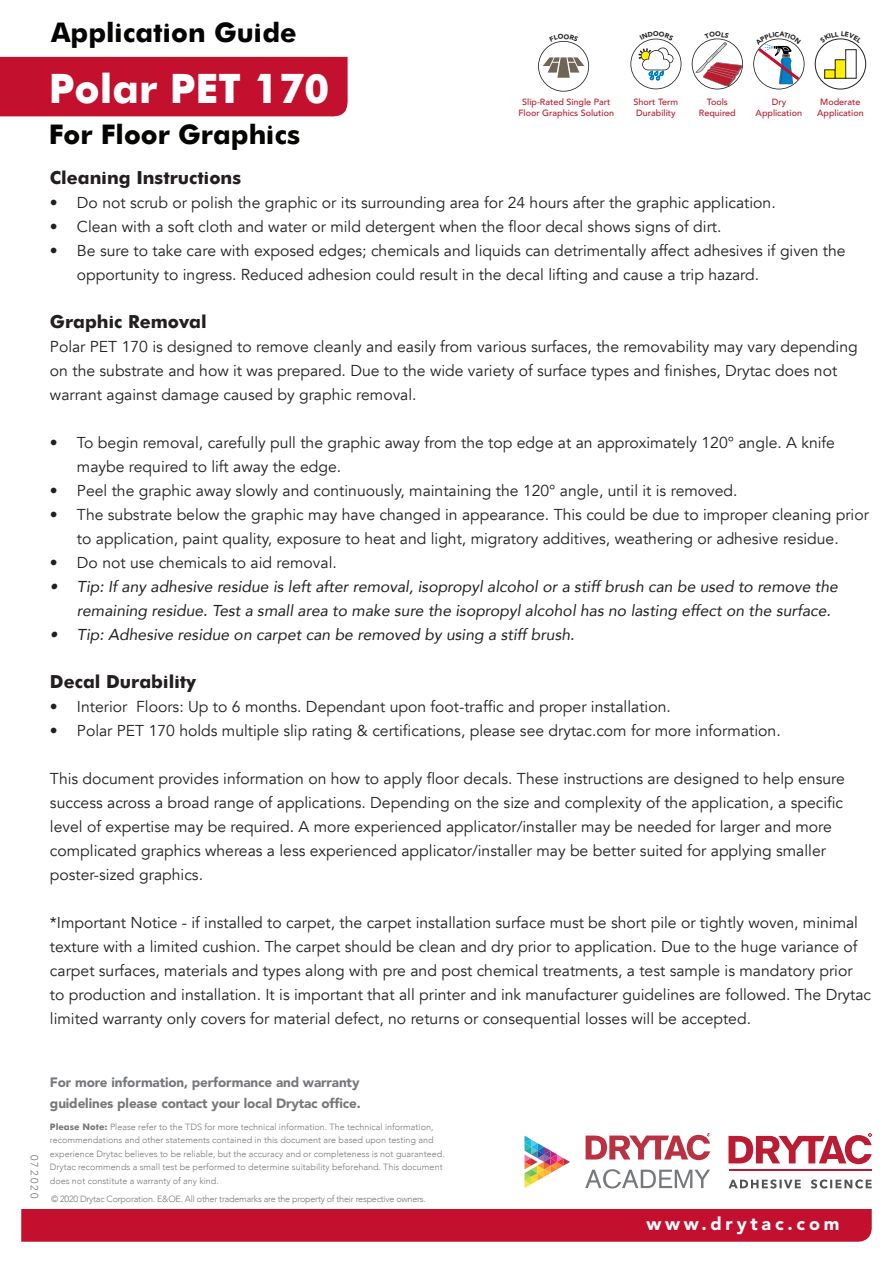
<style>
.page{position:relative;width:893px;height:1263px;background:#fff}
.page>*{position:absolute;margin:0;border:0;box-sizing:border-box;transform-origin:0 0}
.t1{font:700 40.5px "Futura";color:#fff}
.t2{font:700 27px "Futura";color:#040503}
.t3{font:700 18px "Futura";color:#231f20}
.t4{font:900 18px "Avenir";letter-spacing:.21em;color:#fff}
.t5{font:15.75px/24px "Avenir";color:#231f20}
.t6{font:italic 15.75px/24px "Avenir";color:#231f20}
.t7{font:900 13.5px/21px "Avenir";letter-spacing:-.01em;color:#76787b}
.t8{font:300 10.5px "Avenir";letter-spacing:.21em;color:#717575}
.t9{font:300 9px/13.5px "Avenir";color:#76787b}
.t10{font:500 9px/10.8px "Avenir";color:#ba1c2f;text-align:center}
.t11{font:300 9px "Avenir";letter-spacing:-.025em;color:#76787b}
.s1{font-family:"Futura";font-weight:700}
</style>
<div class="page">
<div style="left:21px;top:1209px;width:851px;height:33px;background:#c3102f"></div>
<svg style="left:728px;top:1133px;width:144px;height:31px"></svg>
<hr style="left:728px;top:1169px;width:143px;height:2px;background:#ba1c34">
<svg style="left:728px;top:1179px;width:144px;height:9px"></svg>
<svg style="left:524px;top:1136px;width:46px;height:52px"></svg>
<svg style="left:586px;top:1133px;width:124px;height:27px"></svg>
<svg style="left:585px;top:1169px;width:125px;height:19px"></svg>
<div style="left:0;top:57px;width:348px;height:60px;background:#c3102f"></div>
<div style="left:815px;top:39px;width:51px;height:50px;border:1px solid #231f20;border-radius:50%"></div>
<div style="left:825px;top:70px;width:10px;height:8px;background:#fff101"></div>
<div style="left:824px;top:69px;width:12px;height:10px;border:1px solid #231f20"></div>
<div style="left:835px;top:60px;width:11px;height:18px;background:#fff101"></div>
<div style="left:835px;top:59px;width:11px;height:20px;border:1px solid #231f20"></div>
<div style="left:845px;top:49px;width:12px;height:30px;border:1px solid #231f20"></div>
<svg style="left:826px;top:38px;width:29px;height:5px"></svg>
<svg style="left:753px;top:38px;width:51px;height:51px"></svg>
<svg style="left:692px;top:38px;width:51px;height:51px"></svg>
<svg style="left:538px;top:40px;width:51px;height:52px"></svg>
<svg style="left:630px;top:38px;width:51px;height:51px"></svg>
<h2 class="t2" style="left:51px;top:13px;width:247px">Application Guide</h2>
<h1 class="t1" style="left:49px;top:59px;width:282px">Polar PET 170</h1>
<h2 class="t2" style="left:49px;top:115px;width:253px">For Floor Graphics</h2>
<p class="t10" style="left:518px;top:96px;width:97px">Slip-Rated Single Part<br>Floor Graphics Solution</p>
<p class="t10" style="left:634px;top:96px;width:46px;text-align:left">Short Term<br>Durability</p>
<p class="t10" style="left:699px;top:96px;width:38px">Tools<br>Required</p>
<p class="t10" style="left:756px;top:96px;width:48px">Dry<br>Application</p>
<p class="t10" style="left:817px;top:96px;width:48px">Moderate<br>Application</p>
<p class="t3" style="left:50px;top:164px;width:193px">Cleaning Instructions</p>
<p class="t5" style="left:50px;top:191px;width:727px">• Do not scrub or polish the graphic or its surrounding area for 24 hours after the graphic application.</p>
<p class="t5" style="left:50px;top:215px;width:673px">• Clean with a soft cloth and water or mild detergent when the floor decal shows signs of dirt.</p>
<p class="t5" style="left:77px;top:239px;width:770px;text-indent:-27px">• Be sure to take care with exposed edges; chemicals and liquids can detrimentally affect adhesives if given the opportunity to ingress. Reduced adhesion could result in the decal lifting and cause a trip hazard.</p>
<p class="t3" style="left:50px;top:308px;width:158px">Graphic Removal</p>
<p class="t5" style="left:50px;top:335px;width:809px">Polar PET 170 is designed to remove cleanly and easily from various surfaces, the removability may vary depending on the substrate and how it was prepared. Due to the wide variety of surface types and finishes, Drytac does not warrant against damage caused by graphic removal.</p>
<p class="t5" style="left:77px;top:431px;width:760px;text-indent:-27px">• To begin removal, carefully pull the graphic away from the top edge at an approximately 120° angle. A knife maybe required to lift away the edge.</p>
<p class="t5" style="left:50px;top:479px;width:689px">• Peel the graphic away slowly and continuously, maintaining the 120° angle, until it is removed.</p>
<p class="t5" style="left:50px;top:503px;width:820px;text-align:center">• The substrate below the graphic may have changed in appearance. This could be due to improper cleaning prior to application, paint quality, exposure to heat and light, migratory additives, weathering or adhesive residue.</p>
<p class="t5" style="left:50px;top:551px;width:288px">• Do not use chemicals to aid removal.</p>
<p class="t6" style="left:77px;top:574px;width:762px;text-indent:-27px">• Tip: If any adhesive residue is left after removal, isopropyl alcohol or a stiff brush can be used to remove the remaining residue. Test a small area to make sure the isopropyl alcohol has no lasting effect on the surface.</p>
<p class="t6" style="left:50px;top:622px;width:526px">• Tip: Adhesive residue on carpet can be removed by using a stiff brush.</p>
<p class="t3" style="left:50px;top:668px;width:147px">Decal Durability</p>
<p class="t5" style="left:50px;top:695px;width:622px">• Interior Floors: Up to 6 months. Dependant upon foot-traffic and proper installation.</p>
<p class="t5" style="left:50px;top:719px;width:732px">• Polar PET 170 holds multiple slip rating &amp; certifications, please see drytac.com for more information.</p>
<p class="t5" style="left:50px;top:767px;width:796px">This document provides information on how to apply floor decals. These instructions are designed to help ensure success across a broad range of applications. Depending on the size and complexity of the application, a specific level of expertise may be required. A more experienced applicator/installer may be needed for larger and more complicated graphics whereas a less experienced applicator/installer may be better suited for applying smaller poster-sized graphics.</p>
<p class="t5" style="left:50px;top:911px;width:823px">*Important Notice - if installed to carpet, the carpet installation surface must be short pile or tightly woven, minimal texture with a limited cushion. The carpet should be clean and dry prior to application. Due to the huge variance of carpet surfaces, materials and types along with pre and post chemical treatments, a test sample is mandatory prior<br>to production and installation. It is important that all printer and ink manufacturer guidelines are followed. The Drytac limited warranty only covers for material defect, no returns or consequential losses will be accepted.</p>
<p class="t8" style="left:41px;top:1154px;width:45px;rotate:90deg">072020</p>
<p class="t7" style="left:50px;top:1071px;width:312px">For more information, performance and warranty guidelines please contact your local Drytac office.</p>
<p class="t9" style="left:50px;top:1120px;width:396px"><span class="s1">Please Note:</span> Please refer to the TDS for more technical information. The technical information, recommendations and other statements contained in this document are based upon testing and experience Drytac believes to be reliable, but the accuracy and or completeness is not guaranteed.<br>Drytac recommends a small test be performed to determine suitability beforehand. This document does not constitute a warranty of any kind.</p>
<p class="t11" style="left:51px;top:1193px;width:376px">© 2020 Drytac Corporation. E&amp;OE. All other trademarks are the property of their respective owners.</p>
<p class="t4" style="left:646px;top:1208px;width:195px">www.drytac.com</p>
</div>
